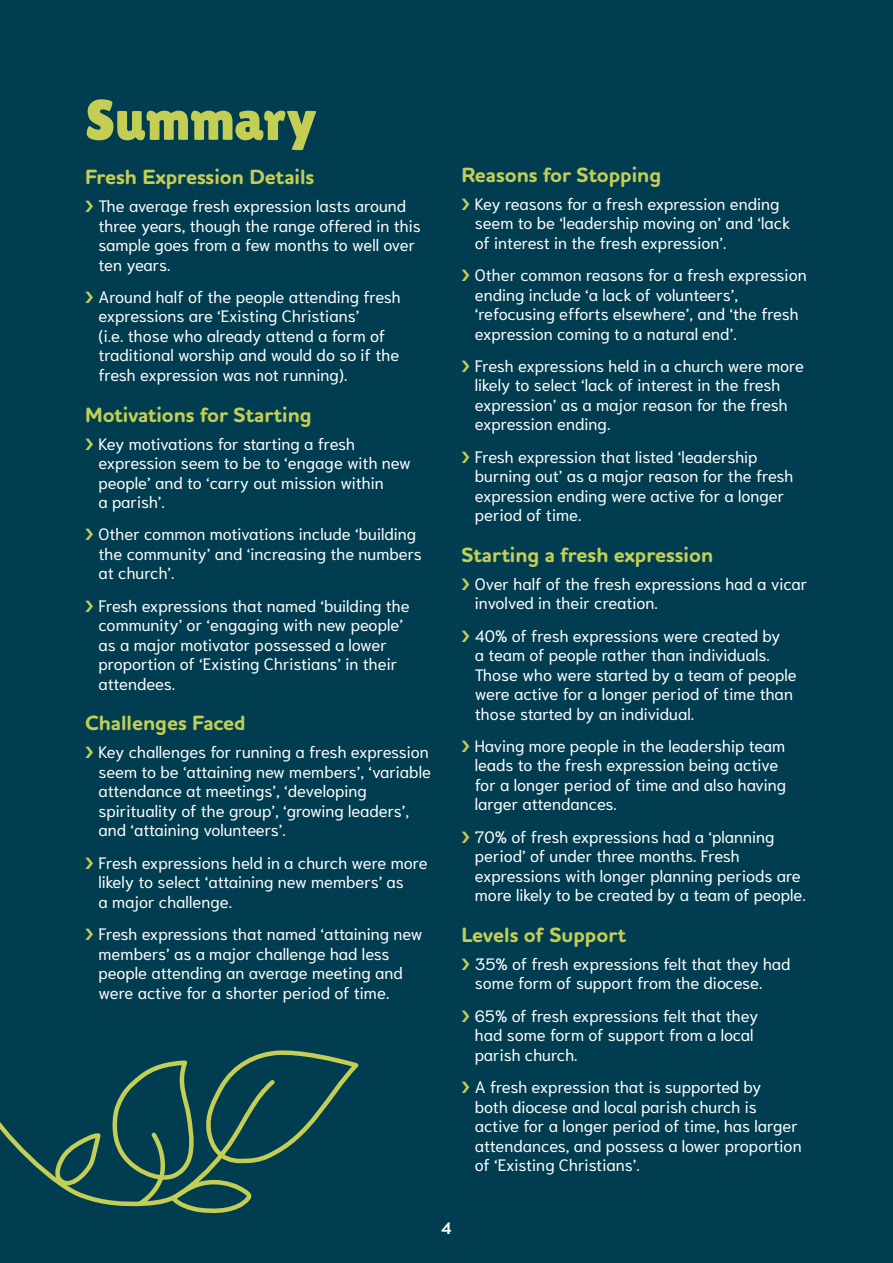
<style>
.page{position:relative;width:893px;height:1263px;background:#003d50}
.page>*{position:absolute;margin:0;border:0;box-sizing:border-box;transform-origin:0 0}
.t1{font:57px "Lilita One";letter-spacing:-.005em;color:#c4ce55}
.t2{font:700 21px "Houschka Rounded";color:#c4ce55}
.t3{font:16.5px/19.5px "Niramit";color:#fff}
.t4{font:700 16.5px "Niramit";color:#fff}
</style>
<div class="page">
<svg style="left:0;top:1050px;width:359px;height:164px"></svg>
<h1 class="t1" style="left:85px;top:87px;width:233px">Summary</h1>
<p class="t2" style="left:85px;top:163px;width:231px">Fresh Expression Details</p>
<p class="t3" style="left:99px;top:196px;width:324px">The average fresh expression lasts around three years, though the range offered in this sample goes from a few months to well over ten years.</p>
<p class="t3" style="left:99px;top:287px;width:304px">Around half of the people attending fresh expressions are ‘Existing Christians’<br>(i.e. those who already attend a form of traditional worship and would do so if the fresh expression was not running).</p>
<p class="t2" style="left:85px;top:401px;width:228px">Motivations for Starting</p>
<p class="t3" style="left:99px;top:434px;width:314px">Key motivations for starting a fresh expression seem to be to ‘engage with new people’ and to ‘carry out mission within<br>a parish’.</p>
<p class="t3" style="left:99px;top:525px;width:325px">Other common motivations include ‘building the community’ and ‘increasing the numbers at church’.</p>
<p class="t3" style="left:99px;top:596px;width:313px">Fresh expressions that named ‘building the community’ or ‘engaging with new people’ as a major motivator possessed a lower proportion of ‘Existing Christians’ in their attendees.</p>
<p class="t2" style="left:85px;top:710px;width:162px">Challenges Faced</p>
<p class="t3" style="left:99px;top:743px;width:334px">Key challenges for running a fresh expression seem to be ‘attaining new members’, ‘variable attendance at meetings’, ‘developing spirituality of the group’, ‘growing leaders’, and ‘attaining volunteers’.</p>
<p class="t3" style="left:99px;top:853px;width:331px">Fresh expressions held in a church were more likely to select ‘attaining new members’ as<br>a major challenge.</p>
<p class="t3" style="left:99px;top:924px;width:325px">Fresh expressions that named ‘attaining new members’ as a major challenge had less people attending an average meeting and were active for a shorter period of time.</p>
<p class="t2" style="left:461px;top:161px;width:201px">Reasons for Stopping</p>
<p class="t3" style="left:475px;top:194px;width:317px">Key reasons for a fresh expression ending seem to be ‘leadership moving on’ and ‘lack of interest in the fresh expression’.</p>
<p class="t3" style="left:475px;top:265px;width:333px">Other common reasons for a fresh expression ending include ‘a lack of volunteers’, ‘refocusing efforts elsewhere’, and ‘the fresh expression coming to a natural end’.</p>
<p class="t3" style="left:475px;top:356px;width:331px">Fresh expressions held in a church were more likely to select ‘lack of interest in the fresh expression’ as a major reason for the fresh expression ending.</p>
<p class="t3" style="left:475px;top:447px;width:320px">Fresh expression that listed ‘leadership burning out’ as a major reason for the fresh expression ending were active for a longer period of time.</p>
<p class="t2" style="left:461px;top:541px;width:253px">Starting a fresh expression</p>
<p class="t3" style="left:475px;top:574px;width:334px">Over half of the fresh expressions had a vicar involved in their creation.</p>
<p class="t3" style="left:475px;top:626px;width:324px">40% of fresh expressions were created by<br>a team of people rather than individuals.<br>Those who were started by a team of people were active for a longer period of time than those started by an individual.</p>
<p class="t3" style="left:475px;top:736px;width:313px">Having more people in the leadership team leads to the fresh expression being active for a longer period of time and also having larger attendances.</p>
<p class="t3" style="left:475px;top:827px;width:333px">70% of fresh expressions had a ‘planning period’ of under three months. Fresh expressions with longer planning periods are more likely to be created by a team of people.</p>
<p class="t2" style="left:461px;top:921px;width:166px">Levels of Support</p>
<p class="t3" style="left:475px;top:954px;width:317px">35% of fresh expressions felt that they had some form of support from the diocese.</p>
<p class="t3" style="left:475px;top:1006px;width:285px">65% of fresh expressions felt that they had some form of support from a local parish church.</p>
<p class="t3" style="left:475px;top:1077px;width:328px">A fresh expression that is supported by<br>both diocese and local parish church is active for a longer period of time, has larger attendances, and possess a lower proportion of ‘Existing Christians’.</p>
<p class="t4" style="left:441px;top:1219px;width:12px">4</p>
</div>
